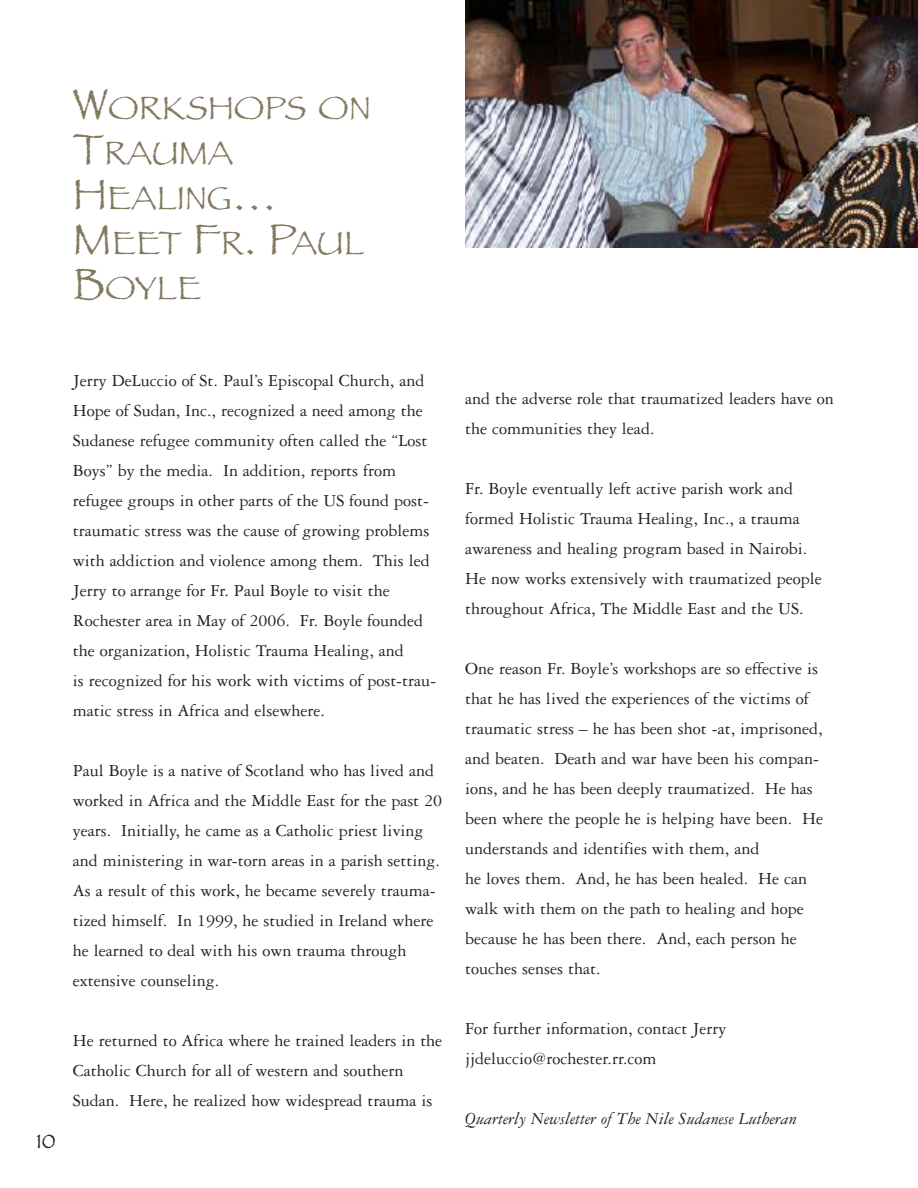
<style>
.page{position:relative;width:918px;height:1188px;background:#fff}
.page>*{position:absolute;margin:0;border:0;box-sizing:border-box;transform-origin:0 0}
.t1{font:33.75px/45px "Papyrus";color:#82795e}
.t2{font:21px "Papyrus";color:#231f20}
.t3{font:18px/30px "Garamond Three";color:#231f20}
.t4{font:italic 18px "Garamond Three";color:#231f20}
.s1{font-size:45px}
</style>
<div class="page">
<img style="left:466px;top:0;width:452px;height:248px">
<h1 class="t1" style="left:73px;top:85px;width:300px"><span class="s1">W</span>ORKSHOPS ON<br><span class="s1">T</span>RAUMA<br><span class="s1">H</span>EALING<span class="s1">…<br>M</span>EET <span class="s1">F</span>R<span class="s1">. P</span>AUL<br><span class="s1">B</span>OYLE</h1>
<p class="t3" style="left:73px;top:367px;width:365px">Jerry DeLuccio of St. Paul’s Episcopal Church, and Hope of Sudan, Inc., recognized a need among the Sudanese refugee community often called the “Lost Boys” by the media. In addition, reports from refugee groups in other parts of the US found post&shy;traumatic stress was the cause of growing problems with addiction and violence among them. This led Jerry to arrange for Fr. Paul Boyle to visit the Rochester area in May of 2006. Fr. Boyle founded the organization, Holistic Trauma Healing, and<br>is recognized for his work with victims of post-trau&shy;matic stress in Africa and elsewhere.</p>
<p class="t2" style="left:36px;top:1128px;width:21px">10</p>
<p class="t3" style="left:73px;top:757px;width:371px">Paul Boyle is a native of Scotland who has lived and worked in Africa and the Middle East for the past 20 years. Initially, he came as a Catholic priest living and ministering in war-torn areas in a parish setting.<br>As a result of this work, he became severely trauma&shy;tized himself. In 1999, he studied in Ireland where he learned to deal with his own trauma through extensive counseling.</p>
<p class="t3" style="left:73px;top:1027px;width:371px">He returned to Africa where he trained leaders in the<br>Catholic Church for all of western and southern<br>Sudan. Here, he realized how widespread trauma is</p>
<p class="t3" style="left:465px;top:385px;width:370px">and the adverse role that traumatized leaders have on the communities they lead.</p>
<p class="t3" style="left:465px;top:475px;width:358px">Fr. Boyle eventually left active parish work and formed Holistic Trauma Healing, Inc., a trauma awareness and healing program based in Nairobi.<br>He now works extensively with traumatized people throughout Africa, The Middle East and the US.</p>
<p class="t3" style="left:465px;top:655px;width:360px">One reason Fr. Boyle’s workshops are so effective is that he has lived the experiences of the victims of traumatic stress – he has been shot -at, imprisoned, and beaten. Death and war have been his compan&shy;ions, and he has been deeply traumatized. He has been where the people he is helping have been. He understands and identifies with them, and<br>he loves them. And, he has been healed. He can walk with them on the path to healing and hope because he has been there. And, each person he touches senses that.</p>
<p class="t3" style="left:465px;top:1015px;width:263px">For further information, contact Jerry jjdeluccio@rochester.rr.com</p>
<p class="t4" style="left:465px;top:1112px;width:333px">Quarterly Newsletter of The Nile Sudanese Lutheran</p>
</div>
